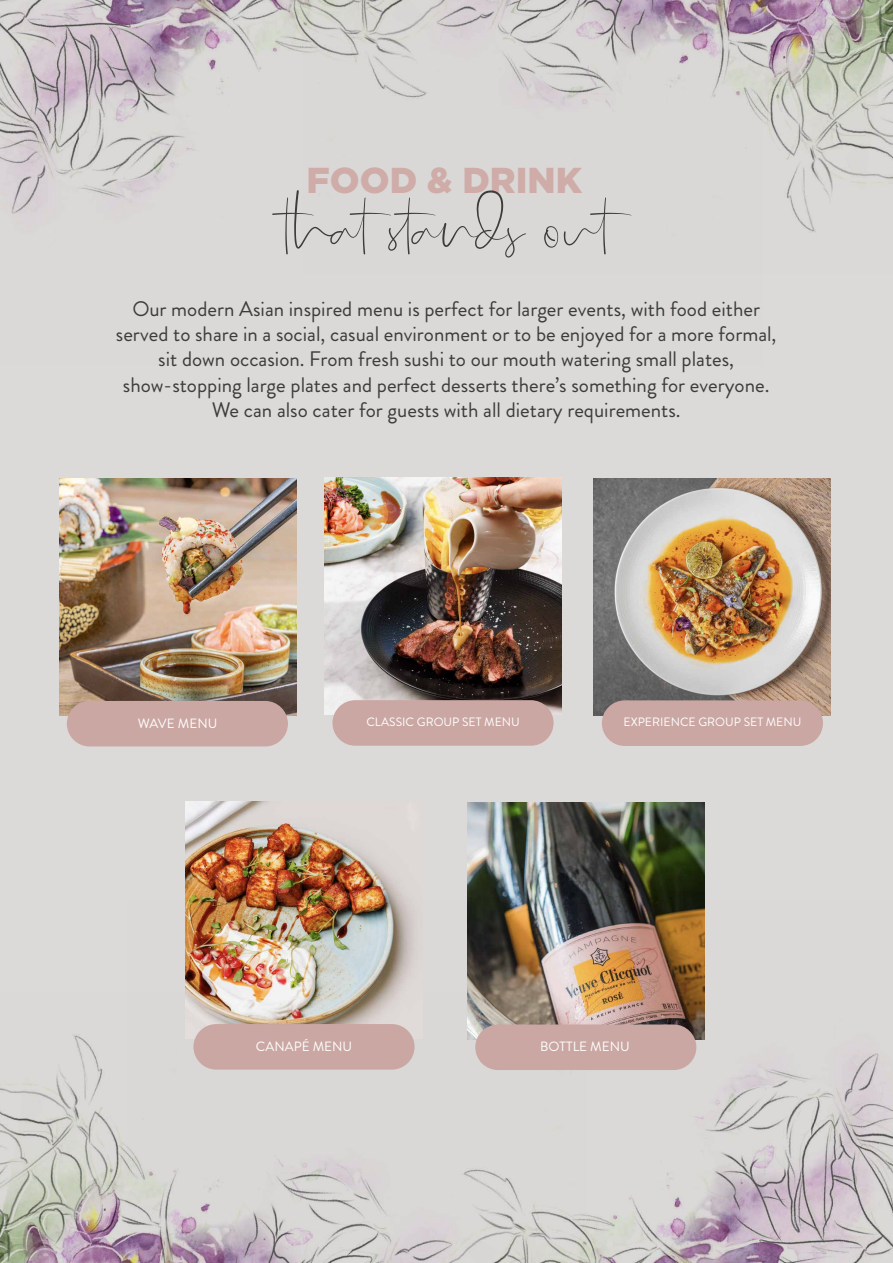
<style>
.page{position:relative;width:893px;height:1263px;background:#dbdad8}
.page>*{position:absolute;margin:0;border:0;box-sizing:border-box;transform-origin:0 0}
.t1{font:90px "Real Kindly";color:#3c3c3b}
.t2{font:900 36px "Gotham";color:#cfaca8}
.t3{font:21px/25.2px "Brandon Grotesque";color:#3c3c3b;text-align:center}
.t4{font:13.5px "Brandon Grotesque";color:#fff}
.t5{font:12.15px "Brandon Grotesque";color:#fff}
</style>
<div class="page">
<img style="left:0;top:0;width:303px;height:214px">
<img style="left:303px;top:0;width:590px;height:232px">
<img style="left:185px;top:902px;width:708px;height:361px">
<img style="left:0;top:993px;width:586px;height:270px">
<img style="left:59px;top:479px;width:237px;height:237px">
<div style="left:67px;top:701px;width:221px;height:45px;background:#caa7a3;border-radius:23px"></div>
<img style="left:594px;top:478px;width:237px;height:237px">
<div style="left:602px;top:700px;width:221px;height:46px;background:#caa7a3;border-radius:23px"></div>
<img style="left:325px;top:478px;width:236px;height:237px">
<div style="left:332px;top:700px;width:222px;height:46px;background:#caa7a3;border-radius:23px"></div>
<img style="left:186px;top:802px;width:236px;height:237px">
<div style="left:193px;top:1024px;width:222px;height:45px;background:#caa7a3;border-radius:23px"></div>
<img style="left:468px;top:802px;width:236px;height:237px">
<div style="left:475px;top:1024px;width:221px;height:46px;background:#caa7a3;border-radius:23px"></div>
<h2 class="t2" style="left:307px;top:159px;width:277px">FOOD &amp; DRINK</h2>
<h1 class="t1" style="left:285px;top:172px;width:348px">thatstands out</h1>
<p class="t3" style="left:116px;top:296px;width:662px">Our modern Asian inspired menu is perfect for larger events, with food either served to share in a social, casual environment or to be enjoyed for a more formal, sit down occasion. From fresh sushi to our mouth watering small plates, show-stopping large plates and perfect desserts there’s something for everyone.<br>We can also cater for guests with all dietary requirements.</p>
<p class="t4" style="left:138px;top:714px;width:81px">WAVE MENU</p>
<p class="t5" style="left:366px;top:713px;width:155px">CLASSIC GROUP SET MENU</p>
<p class="t5" style="left:623px;top:714px;width:179px">EXPERIENCE GROUP SET MENU</p>
<p class="t4" style="left:256px;top:1037px;width:98px">CANAPÉ MENU</p>
<p class="t4" style="left:540px;top:1037px;width:91px">BOTTLE MENU</p>
</div>
